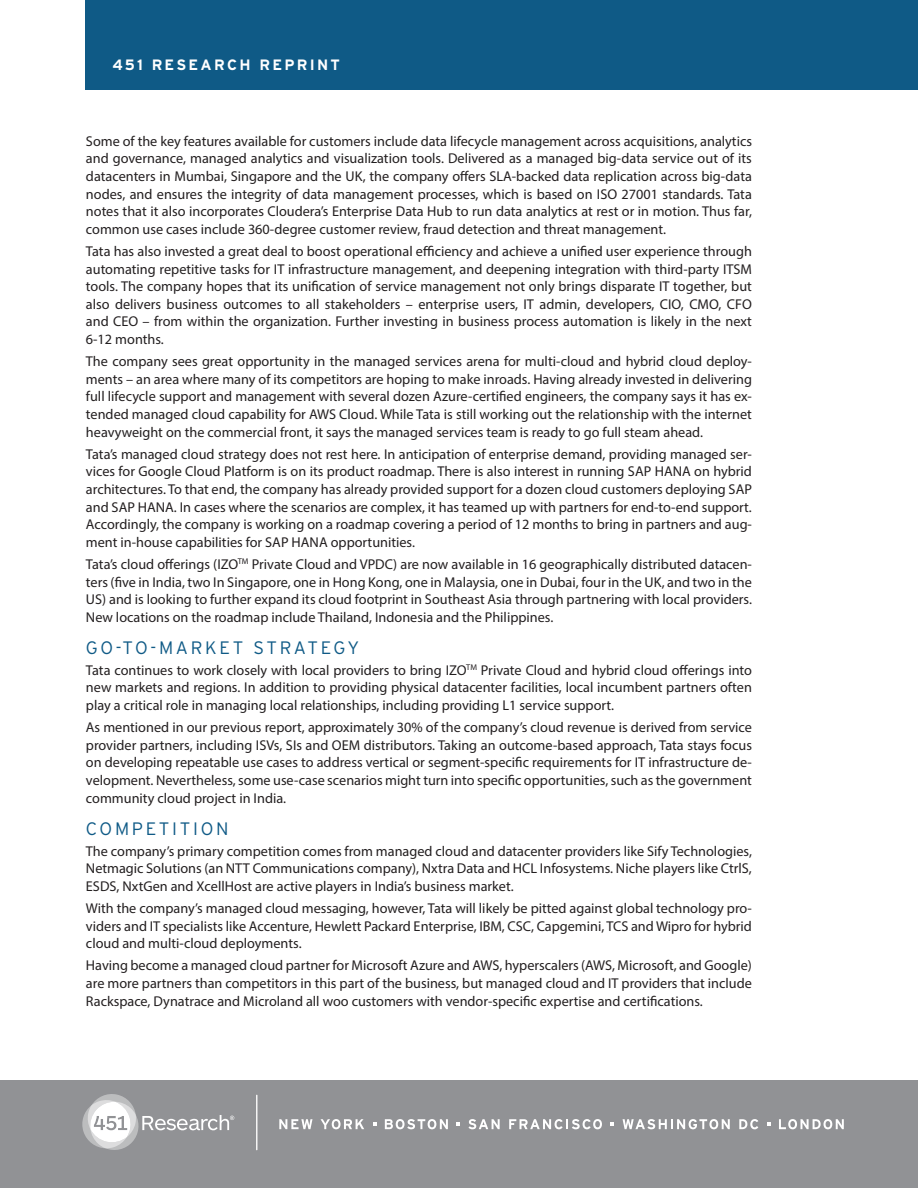
<style>
.page{position:relative;width:918px;height:1188px;background:#fff}
.page>*{position:absolute;margin:0;border:0;box-sizing:border-box;transform-origin:0 0}
.Hed_30_Shorter{font:300 18px "Interstate";letter-spacing:.15em;color:#0f5a86}
.Header{font:700 15px "Interstate";letter-spacing:.15em;color:#fff}
.Myriad_Body{font:14.25px/17.7px "Myriad Pro";color:#231f20;text-align:justify}
</style>
<div class="page">
<div style="left:0;top:1080px;width:918px;height:108px;background:#919295"></div>
<hr style="left:256px;top:1095px;width:1px;height:55px;background:#fff">
<svg style="left:82px;top:1094px;width:152px;height:56px"></svg>
<svg style="left:279px;top:1119px;width:34px;height:10px"></svg>
<svg style="left:321px;top:1119px;width:43px;height:10px"></svg>
<svg style="left:385px;top:1119px;width:63px;height:10px"></svg>
<svg style="left:468px;top:1119px;width:32px;height:10px"></svg>
<svg style="left:509px;top:1119px;width:93px;height:10px"></svg>
<svg style="left:623px;top:1119px;width:107px;height:10px"></svg>
<svg style="left:739px;top:1119px;width:19px;height:10px"></svg>
<svg style="left:779px;top:1119px;width:65px;height:10px"></svg>
<svg style="left:373px;top:1122px;width:3px;height:4px"></svg>
<svg style="left:456px;top:1122px;width:4px;height:4px"></svg>
<svg style="left:611px;top:1122px;width:3px;height:4px"></svg>
<svg style="left:767px;top:1122px;width:3px;height:4px"></svg>
<div style="left:86px;top:0;width:832px;height:90px;background:#0f5a86"></div>
<p class="Header" style="left:112px;top:55px;width:229px">451 RESEARCH REPRINT</p>
<p class="Myriad_Body" style="left:86px;top:132px;width:668px">Some of the key features available for customers include data lifecycle management across acquisitions, analytics and governance, managed analytics and visualization tools. Delivered as a managed big-data service out of its datacenters in Mumbai, Singapore and the UK, the company offers SLA-backed data replication across big-data nodes, and ensures the integrity of data management processes, which is based on ISO 27001 standards. Tata notes that it also incorporates Cloudera’s Enterprise Data Hub to run data analytics at rest or in motion. Thus far, common use cases include 360-degree customer review, fraud detection and threat management.</p>
<p class="Myriad_Body" style="left:86px;top:242px;width:668px">Tata has also invested a great deal to boost operational efficiency and achieve a unified user experience through automating repetitive tasks for IT infrastructure management, and deepening integration with third-party ITSM tools. The company hopes that its unification of service management not only brings disparate IT together, but also delivers business outcomes to all stakeholders – enterprise users, IT admin, developers, CIO, CMO, CFO and CEO – from within the organization. Further investing in business process automation is likely in the next 6-12 months.</p>
<p class="Myriad_Body" style="left:86px;top:352px;width:668px">The company sees great opportunity in the managed services arena for multi-cloud and hybrid cloud deploy&shy;ments – an area where many of its competitors are hoping to make inroads. Having already invested in delivering full lifecycle support and management with several dozen Azure-certified engineers, the company says it has ex&shy;tended managed cloud capability for AWS Cloud. While Tata is still working out the relationship with the internet heavyweight on the commercial front, it says the managed services team is ready to go full steam ahead.</p>
<p class="Myriad_Body" style="left:86px;top:445px;width:668px">Tata’s managed cloud strategy does not rest here. In anticipation of enterprise demand, providing managed ser&shy;vices for Google Cloud Platform is on its product roadmap. There is also interest in running SAP HANA on hybrid architectures. To that end, the company has already provided support for a dozen cloud customers deploying SAP and SAP HANA. In cases where the scenarios are complex, it has teamed up with partners for end-to-end support.<br>Accordingly, the company is working on a roadmap covering a period of 12 months to bring in partners and aug&shy;ment in-house capabilities for SAP HANA opportunities.</p>
<p class="Myriad_Body" style="left:86px;top:555px;width:668px">Tata’s cloud offerings (IZO<sup>TM</sup> Private Cloud and VPDC) are now available in 16 geographically distributed datacen&shy;ters (five in India, two In Singapore, one in Hong Kong, one in Malaysia, one in Dubai, four in the UK, and two in the US) and is looking to further expand its cloud footprint in Southeast Asia through partnering with local providers.<br>New locations on the roadmap include Thailand, Indonesia and the Philippines.</p>
<p class="Hed_30_Shorter" style="left:86px;top:637px;width:275px">GO-TO-MARKET STRATEGY</p>
<p class="Myriad_Body" style="left:86px;top:661px;width:668px">Tata continues to work closely with local providers to bring IZO<sup>TM</sup> Private Cloud and hybrid cloud offerings into new markets and regions. In addition to providing physical datacenter facilities, local incumbent partners often play a critical role in managing local relationships, including providing L1 service support.</p>
<p class="Myriad_Body" style="left:86px;top:718px;width:668px">As mentioned in our previous report, approximately 30% of the company’s cloud revenue is derived from service provider partners, including ISVs, SIs and OEM distributors. Taking an outcome-based approach, Tata stays focus on developing repeatable use cases to address vertical or segment-specific requirements for IT infrastructure de&shy;velopment. Nevertheless, some use-case scenarios might turn into specific opportunities, such as the government community cloud project in India.</p>
<p class="Hed_30_Shorter" style="left:86px;top:818px;width:144px">COMPETITION</p>
<p class="Myriad_Body" style="left:86px;top:842px;width:668px">The company’s primary competition comes from managed cloud and datacenter providers like Sify Technologies, Netmagic Solutions (an NTT Communications company), Nxtra Data and HCL Infosystems. Niche players like CtrlS, ESDS, NxtGen and XcellHost are active players in India’s business market.</p>
<p class="Myriad_Body" style="left:86px;top:899px;width:668px">With the company’s managed cloud messaging, however, Tata will likely be pitted against global technology pro&shy;viders and IT specialists like Accenture, Hewlett Packard Enterprise, IBM, CSC, Capgemini, TCS and Wipro for hybrid cloud and multi-cloud deployments.</p>
<p class="Myriad_Body" style="left:86px;top:956px;width:667px">Having become a managed cloud partner for Microsoft Azure and AWS, hyperscalers (AWS, Microsoft, and Google) are more partners than competitors in this part of the business, but managed cloud and IT providers that include Rackspace, Dynatrace and Microland all woo customers with vendor-specific expertise and certifications.</p>
</div>
